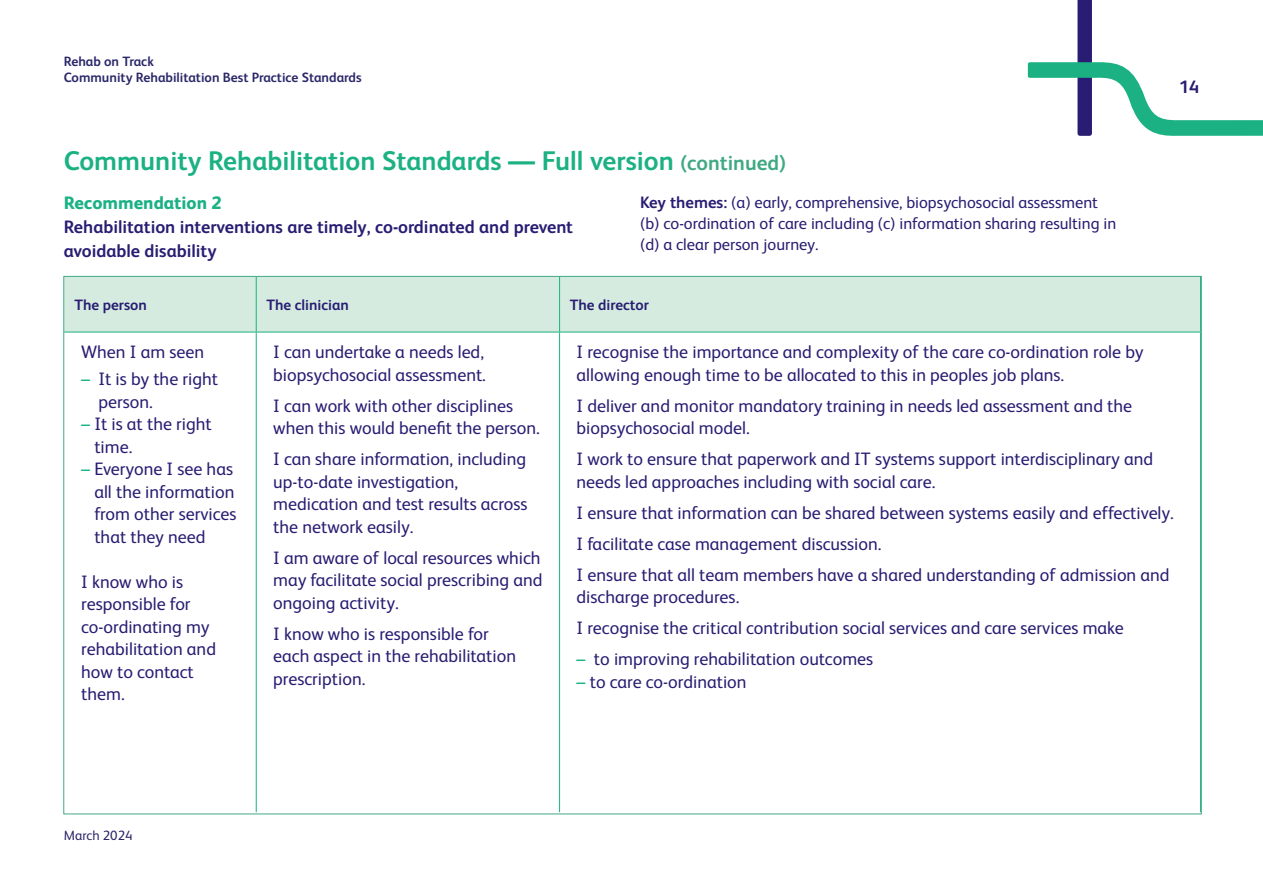
<style>
.page{position:relative;width:1263px;height:893px;background:#fff}
.page>*{position:absolute;margin:0;border:0;box-sizing:border-box;transform-origin:0 0}
.t1{font:700 27px "FS Albert";color:#1bb183}
.t2{font:18px/22.5px "FS Albert";color:#281d72}
.t3{font:700 18px/24px "FS Albert";color:#281d72}
.t4{font:800 18px "FS Albert";color:#1bb183}
.t5{font:16.5px/21px "FS Albert";color:#281d72}
.t6{font:700 15px "FS Albert";color:#281d72}
.t7{font:700 13.5px/16.5px "FS Albert";color:#2b2869}
.t8{font:13.5px "FS Albert";color:#2b2869}
.s1{font-size:21px;color:#40a984}
.s2{font-weight:700}
.s3{color:#1bb183}
</style>
<div class="page">
<svg style="left:1028px;top:0;width:235px;height:136px"></svg>
<div style="left:65px;top:278px;width:1135px;height:54px;background:#d5ebe0"></div>
<hr style="left:64px;top:332px;width:192px;height:1px;background:#1bb183">
<hr style="left:256px;top:332px;width:304px;height:1px;background:#1bb183">
<hr style="left:560px;top:332px;width:641px;height:1px;background:#1bb183">
<hr style="left:256px;top:277px;width:1px;height:55px;background:#1bb183">
<hr style="left:559px;top:277px;width:1px;height:55px;background:#1bb183">
<hr style="left:256px;top:332px;width:1px;height:480px;background:#1bb183">
<hr style="left:559px;top:332px;width:1px;height:480px;background:#1bb183">
<p class="t7" style="left:64px;top:52px;width:299px">Rehab on Track<br>Community Rehabilitation Best Practice Standards</p>
<h1 class="t1" style="left:64px;top:142px;width:724px">Community Rehabilitation Standards — Full version <span class="s1">(continued)</span></h1>
<p class="t4" style="left:64px;top:190px;width:159px">Recommendation 2</p>
<p class="t3" style="left:64px;top:215px;width:511px">Rehabilitation interventions are timely, co-ordinated and prevent avoidable disability</p>
<p class="t5" style="left:640px;top:191px;width:478px"><span class="s2">Key themes:</span> (a) early, comprehensive, biopsychosocial assessment (b) co-ordination of care including (c) information sharing resulting in (d) a clear person journey.</p>
<p class="t3" style="left:1179px;top:74px;width:22px">14</p>
<p class="t6" style="left:74px;top:295px;width:74px">The person</p>
<p class="t6" style="left:266px;top:295px;width:84px">The clinician</p>
<p class="t6" style="left:570px;top:295px;width:81px">The director</p>
<p class="t2" style="left:81px;top:340px;width:125px">When I am seen</p>
<p class="t2" style="left:99px;top:367px;width:121px;text-indent:-17px"><span class="s3">–</span> It is by the right person.</p>
<p class="t2" style="left:94px;top:412px;width:119px;text-indent:-13px"><span class="s3">–</span> It is at the right time.</p>
<p class="t2" style="left:94px;top:457px;width:144px;text-indent:-13px"><span class="s3">–</span> Everyone I see has all the information from other services that they need</p>
<p class="t2" style="left:81px;top:569px;width:136px">I know who is responsible for co-ordinating my rehabilitation and how to contact them.</p>
<p class="t2" style="left:577px;top:340px;width:568px">I recognise the importance and complexity of the care co-ordination role by allowing enough time to be allocated to this in peoples job plans.</p>
<p class="t2" style="left:577px;top:393px;width:557px">I deliver and monitor mandatory training in needs led assessment and the biopsychosocial model.</p>
<p class="t2" style="left:577px;top:447px;width:578px">I work to ensure that paperwork and IT systems support interdisciplinary and needs led approaches including with social care.</p>
<p class="t2" style="left:577px;top:496px;width:599px;line-height:31px">I ensure that information can be shared between systems easily and effectively.<br>I facilitate case management discussion.<br>I ensure that all team members have a shared understanding of admission and</p>
<p class="t2" style="left:577px;top:581px;width:549px;line-height:31px">discharge procedures.<br>I recognise the critical contribution social services and care services make</p>
<p class="t2" style="left:577px;top:647px;width:298px"><span class="s3">–</span> to improving rehabilitation outcomes</p>
<p class="t2" style="left:577px;top:669px;width:171px"><span class="s3">–</span> to care co-ordination</p>
<p class="t2" style="left:273px;top:340px;width:214px">I can undertake a needs led, biopsychosocial assessment.</p>
<p class="t2" style="left:273px;top:393px;width:268px">I can work with other disciplines when this would benefit the person.</p>
<p class="t2" style="left:273px;top:447px;width:256px">I can share information, including up-to-date investigation, medication and test results across the network easily.</p>
<p class="t2" style="left:273px;top:545px;width:271px;text-align:justify">I am aware of local resources which may facilitate social prescribing and ongoing activity.</p>
<p class="t2" style="left:273px;top:621px;width:244px">I know who is responsible for each aspect in the rehabilitation prescription.</p>
<p class="t8" style="left:64px;top:826px;width:70px">March 2024</p>
</div>
